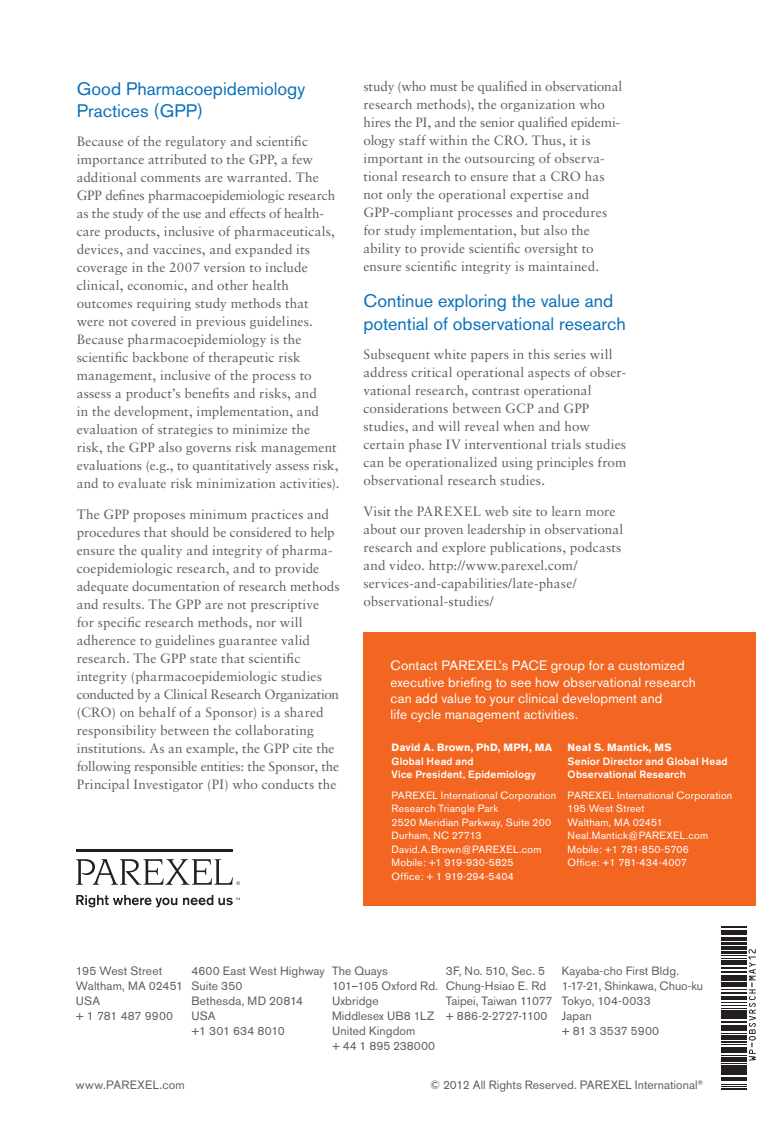
<style>
.page{position:relative;width:783px;height:1134px;background:#fff}
.page>*{position:absolute;margin:0;border:0;box-sizing:border-box;transform-origin:0 0}
.t1{font:18px/22.5px "Akzidenz Grotesk BE";color:#0970b9}
.t2{font:13.5px/18px "Sabon";letter-spacing:.005em;color:#5f5f62}
.t3{font:13.5px/16.5px "Akzidenz Grotesk BE";letter-spacing:.01em;color:#fff}
.t4{font:12px/15px "Akzidenz Grotesk BE";letter-spacing:.01em;color:#5f5f62}
.t5{font:10.5px/13.5px "Akzidenz Grotesk BE";letter-spacing:.02em;color:#fff}
.t6{font:500 10.5px/13.5px "Akzidenz Grotesk BE";letter-spacing:.02em;color:#fff}
.t7{font:700 10.5px "Akzidenz Grotesk BE";letter-spacing:.02em;color:#fff}
</style>
<div class="page">
<svg style="left:76px;top:859px;width:164px;height:26px"></svg>
<hr style="left:76px;top:849px;width:156px;height:2px;background:#231f20">
<svg style="left:76px;top:895px;width:101px;height:12px"></svg>
<svg style="left:183px;top:895px;width:57px;height:10px"></svg>
<svg style="left:721px;top:1084px;width:26px;height:5px"></svg>
<hr style="left:721px;top:1079px;width:26px;height:2px;background:#231f20">
<svg style="left:721px;top:1077px;width:26px;height:1px"></svg>
<hr style="left:721px;top:1073px;width:26px;height:2px;background:#231f20">
<hr style="left:721px;top:1070px;width:26px;height:3px;background:#231f20">
<hr style="left:721px;top:1067px;width:26px;height:3px;background:#231f20">
<hr style="left:721px;top:1065px;width:26px;height:2px;background:#231f20">
<hr style="left:721px;top:946px;width:26px;height:2px;background:#231f20">
<hr style="left:721px;top:943px;width:26px;height:2px;background:#231f20">
<svg style="left:721px;top:930px;width:26px;height:11px"></svg>
<hr style="left:721px;top:926px;width:26px;height:2px;background:#231f20">
<svg style="left:721px;top:949px;width:35px;height:115px"></svg>
<div style="left:363px;top:633px;width:393px;height:273px;background:#f36621"></div>
<h1 class="t1" style="left:77px;top:77px;width:230px">Good Pharmacoepidemiology<br>Practices (GPP)</h1>
<p class="t2" style="left:77px;top:132px;width:264px">Because of the regulatory and scientific importance attributed to the GPP, a few additional comments are warranted. The GPP defines pharmacoepidemiologic research as the study of the use and effects of health&shy;care products, inclusive of pharmaceuticals, devices, and vaccines, and expanded its coverage in the 2007 version to include clinical, economic, and other health outcomes requiring study methods that were not covered in previous guidelines.<br>Because pharmacoepidemiology is the scientific backbone of therapeutic risk management, inclusive of the process to assess a product’s benefits and risks, and<br>in the development, implementation, and evaluation of strategies to minimize the risk, the GPP also governs risk management evaluations (e.g., to quantitatively assess risk, and to evaluate risk minimization activities).</p>
<p class="t2" style="left:77px;top:505px;width:264px">The GPP proposes minimum practices and procedures that should be considered to help ensure the quality and integrity of pharma&shy;coepidemiologic research, and to provide adequate documentation of research methods and results. The GPP are not prescriptive<br>for specific research methods, nor will adherence to guidelines guarantee valid research. The GPP state that scientific integrity (pharmacoepidemiologic studies conducted by a Clinical Research Organization (CRO) on behalf of a Sponsor) is a shared responsibility between the collaborating institutions. As an example, the GPP cite the following responsible entities: the Sponsor, the Principal Investigator (PI) who conducts the</p>
<p class="t2" style="left:363px;top:77px;width:260px">study (who must be qualified in observational research methods), the organization who hires the PI, and the senior qualified epidemi&shy;ology staff within the CRO. Thus, it is important in the outsourcing of observa&shy;tional research to ensure that a CRO has not only the operational expertise and GPP-compliant processes and procedures for study implementation, but also the ability to provide scientific oversight to ensure scientific integrity is maintained.</p>
<h1 class="t1" style="left:363px;top:290px;width:264px">Continue exploring the value and potential of observational research</h1>
<p class="t2" style="left:363px;top:345px;width:264px">Subsequent white papers in this series will address critical operational aspects of obser&shy;vational research, contrast operational considerations between GCP and GPP studies, and will reveal when and how certain phase IV interventional trials studies can be operationalized using principles from observational research studies.</p>
<p class="t2" style="left:363px;top:502px;width:261px">Visit the PAREXEL web site to learn more about our proven leadership in observational research and explore publications, podcasts and video. http://www.parexel.com/ services-and-capabilities/late-phase/ observational-studies/</p>
<p class="t3" style="left:390px;top:657px;width:307px">Contact PAREXEL’s PACE group for a customized executive briefing to see how observational research can add value to your clinical development and<br>life cycle management activities.</p>
<p class="t7" style="left:392px;top:742px;width:162px">David A. Brown, PhD, MPH, MA</p>
<p class="t6" style="left:392px;top:754px;width:146px">Global Head and<br>Vice President, Epidemiology</p>
<p class="t5" style="left:392px;top:788px;width:166px">PAREXEL International Corporation<br>Research Triangle Park<br>2520 Meridian Parkway, Suite 200<br>Durham, NC 27713<br>David.A.Brown@PAREXEL.com<br>Mobile: +1 919-930-5825<br>Office: + 1 919-294-5404</p>
<p class="t7" style="left:568px;top:742px;width:106px">Neal S. Mantick, MS</p>
<p class="t6" style="left:568px;top:754px;width:162px">Senior Director and Global Head<br>Observational Research</p>
<p class="t5" style="left:568px;top:788px;width:166px">PAREXEL International Corporation<br>195 West Street<br>Waltham, MA 02451<br>Neal.Mantick@PAREXEL.com<br>Mobile: +1 781-850-5706<br>Office: +1 781-434-4007</p>
<p class="t4" style="left:446px;top:964px;width:108px">3F, No. 510, Sec. 5<br>Chung-Hsiao E. Rd<br>Taipei, Taiwan 11077 + 886-2-2727-1100</p>
<p class="t4" style="left:76px;top:964px;width:109px">195 West Street<br>Waltham, MA 02451<br>USA<br>+ 1 781 487 9900</p>
<p class="t4" style="left:332px;top:964px;width:108px">The Quays<br>101–105 Oxford Rd.<br>Uxbridge<br>Middlesex UB8 1LZ<br>United Kingdom<br>+ 44 1 895 238000</p>
<p class="t4" style="left:562px;top:964px;width:143px">Kayaba-cho First Bldg.<br>1-17-21, Shinkawa, Chuo-ku<br>Tokyo, 104-0033<br>Japan<br>+ 81 3 3537 5900</p>
<p class="t4" style="left:430px;top:1078px;width:275px">© 2012 All Rights Reserved. PAREXEL International<sup>®</sup></p>
<p class="t4" style="left:191px;top:964px;width:135px">4600 East West Highway<br>Suite 350<br>Bethesda, MD 20814<br>USA<br>+1 301 634 8010</p>
<p class="t4" style="left:76px;top:1078px;width:111px">www.PAREXEL.com</p>
</div>
